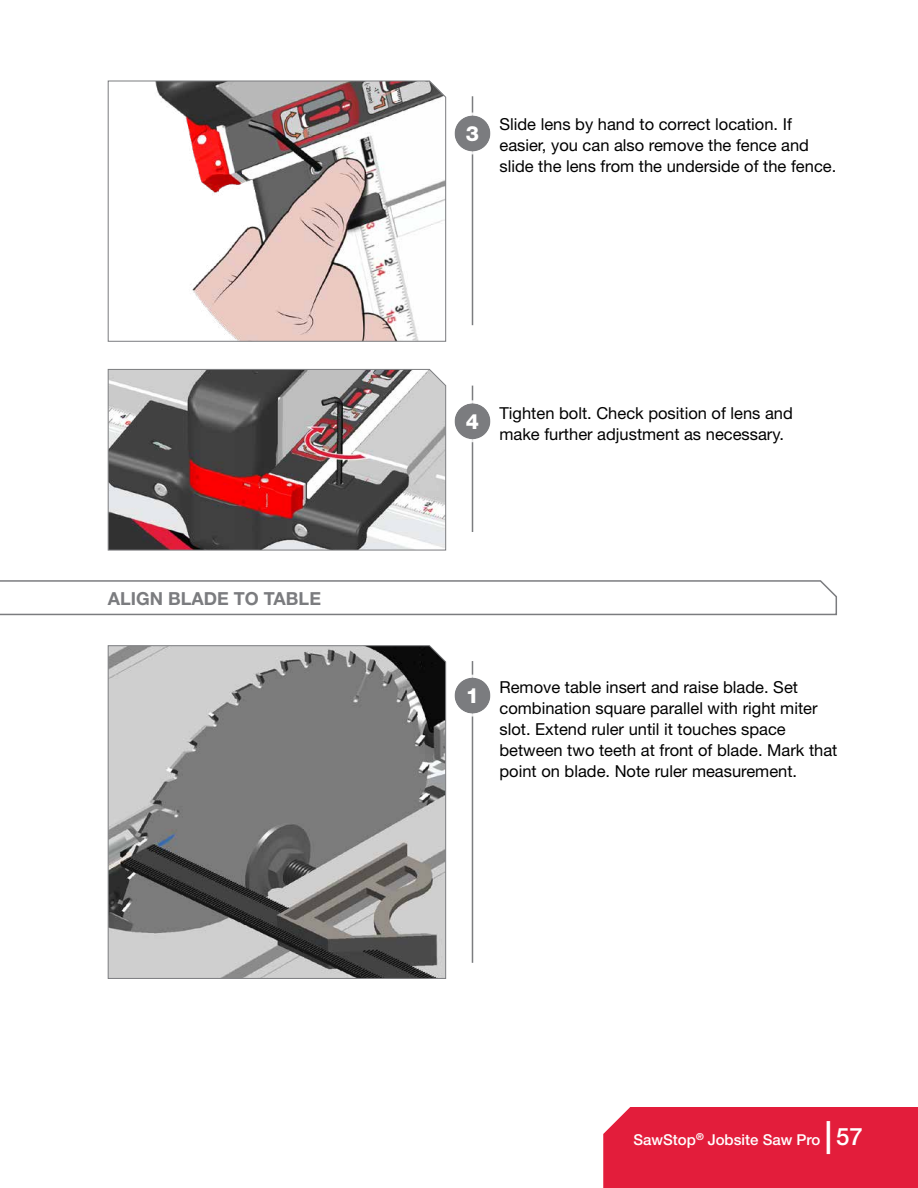
<style>
.page{position:relative;width:918px;height:1188px;background:#fff}
.page>*{position:absolute;margin:0;border:0;box-sizing:border-box;transform-origin:0 0}
.t1{font:800 21px "Helvetica Neue LT Std";color:#fff}
.t2{font:700 18px "Helvetica Neue LT Std";color:#7b7c7f}
.t3{font:16.5px/21px "Helvetica Neue LT Std";color:#000}
.t4{font:500 15px "Helvetica Neue LT Std";color:#fff}
.s1{font-size:33px}
.s2{font-size:24px}
</style>
<div class="page">
<hr style="left:472px;top:96px;width:1px;height:229px;background:#7b7c7f">
<hr style="left:472px;top:386px;width:1px;height:146px;background:#7b7c7f">
<hr style="left:472px;top:661px;width:1px;height:302px;background:#7b7c7f">
<svg style="left:108px;top:81px;width:338px;height:261px"></svg>
<svg style="left:108px;top:369px;width:338px;height:181px;background:#8d7b7c"></svg>
<svg style="left:108px;top:645px;width:338px;height:334px;background:#8b8b8b"></svg>
<div style="left:455px;top:116px;width:35px;height:35px;background:#7b7c7f;border-radius:50%"></div>
<div style="left:452px;top:113px;width:41px;height:41px;border:3px solid #fff;border-radius:50%"></div>
<div style="left:455px;top:403px;width:35px;height:36px;background:#7b7c7f;border-radius:50%"></div>
<div style="left:452px;top:400px;width:41px;height:42px;border:3px solid #fff;border-radius:50%"></div>
<div style="left:455px;top:678px;width:35px;height:36px;background:#7b7c7f;border-radius:50%"></div>
<div style="left:452px;top:675px;width:41px;height:42px;border:3px solid #fff;border-radius:50%"></div>
<svg style="left:0;top:580px;width:837px;height:36px"></svg>
<div style="left:603px;top:1107px;width:315px;height:81px;background:#e31d3b"></div>
<p class="t2" style="left:108px;top:587px;width:215px">ALIGN BLADE TO TABLE</p>
<p class="t1" style="left:466px;top:121px;width:15px">3</p>
<p class="t3" style="left:500px;top:113px;width:338px">Slide lens by hand to correct location. If easier, you can also remove the fence and slide the lens from the underside of the fence.</p>
<p class="t1" style="left:466px;top:409px;width:15px">4</p>
<p class="t3" style="left:500px;top:403px;width:295px">Tighten bolt. Check position of lens and make further adjustment as necessary.</p>
<p class="t1" style="left:466px;top:683px;width:15px">1</p>
<p class="t3" style="left:499px;top:676px;width:339px">Remove table insert and raise blade. Set combination square parallel with right miter slot. Extend ruler until it touches space between two teeth at front of blade. Mark that point on blade. Note ruler measurement.</p>
<p class="t4" style="left:634px;top:1131px;width:231px">SawStop<sup>®</sup> Jobsite Saw Pro <span class="s1">|</span> <span class="s2">57</span></p>
</div>
